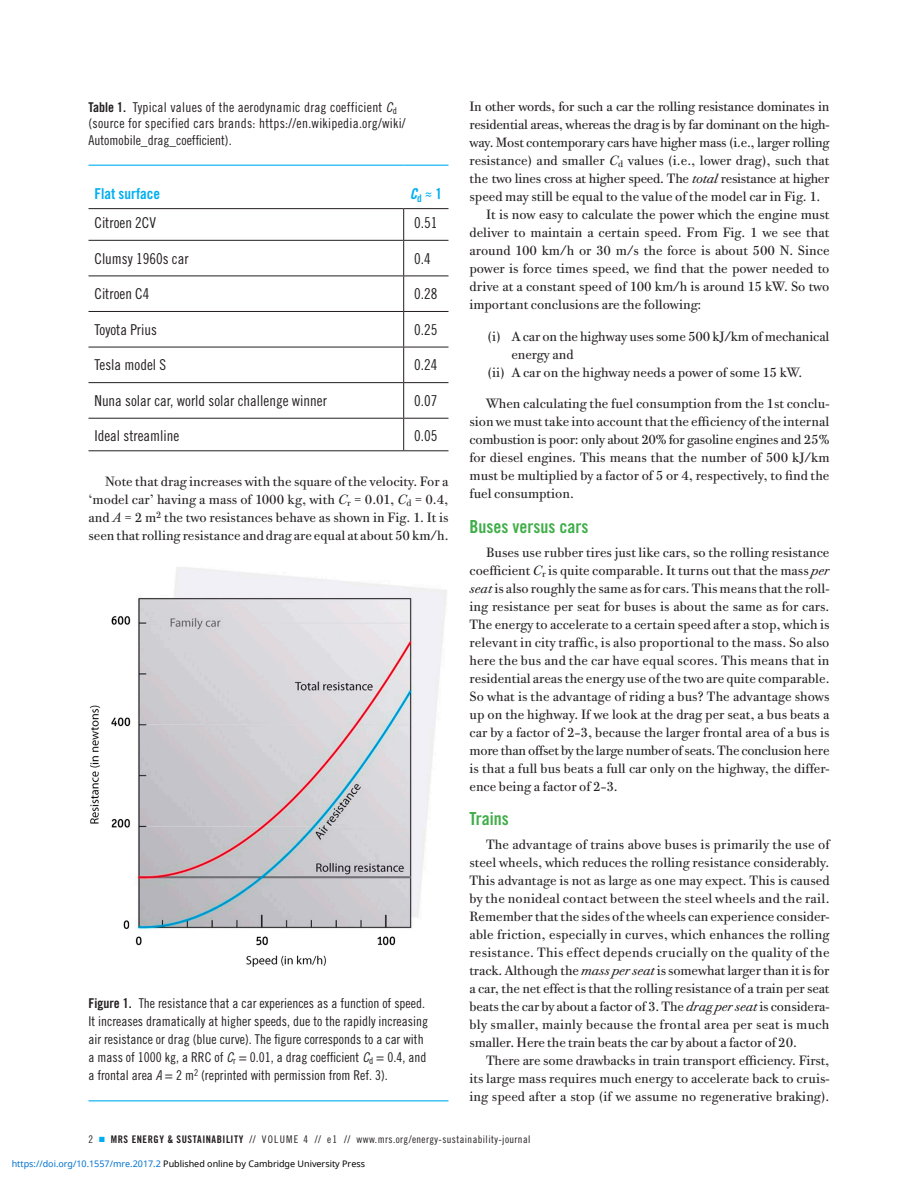
<style>
.page{position:relative;width:918px;height:1188px;background:#fff}
.page>*{position:absolute;margin:0;border:0;box-sizing:border-box;transform-origin:0 0}
.section-a{font:18px "Trade Gothic LT Std Bd Cn 20";color:#40ae49}
.tbody{font:15px "Trade Gothic LT Std Cn 18";color:#231f20}
.thead{font:15px "Trade Gothic LT Std Bd Cn 20";color:#00aeef}
.text_flush{font:13.5px/18px "Bodoni Twe ITC";color:#231f20;text-align:justify}
.text{font:13.5px/18px "Bodoni Twe ITC";color:#231f20;text-align:justify}
.figure-caption{font:13.5px/18px "Trade Gothic LT Std Cn 18";color:#231f20}
.table-caption{font:13.5px/16.5px "Trade Gothic LT Std Cn 18";letter-spacing:.02em;color:#231f20}
.number-list1{font:13.5px/18px "Bodoni Twe ITC";letter-spacing:-.01em;color:#231f20}
.LRF{font:10.5px "Trade Gothic LT Std Cn 18";letter-spacing:.04em;color:#231f20}
.t1{font:9px "Noto Sans";color:#000}
.s1{font-family:"Trade Gothic LT Std Bd Cn 20"}
.s2{font-family:"Trade Gothic LT Std Cn 18 Obl"}
.s3{font-family:"Trade Gothic LT Std Bd Cn 20 Obl"}
.s4{font-style:italic}
.s5{color:#00aeef}
.s6{color:#0172cf}
</style>
<div class="page">
<hr style="left:88px;top:1100px;width:360px;height:1px;background:#00aeef">
<img style="left:89px;top:567px;width:358px;height:400px">
<hr style="left:88px;top:165px;width:316px;height:1px;background:#00aeef">
<hr style="left:404px;top:165px;width:44px;height:1px;background:#00aeef">
<hr style="left:88px;top:208px;width:316px;height:1px;background:#231f20">
<hr style="left:404px;top:208px;width:44px;height:1px;background:#231f20">
<hr style="left:403px;top:209px;width:1px;height:31px;background:#231f20">
<hr style="left:88px;top:240px;width:316px;height:1px;background:#231f20">
<hr style="left:404px;top:240px;width:44px;height:1px;background:#231f20">
<hr style="left:403px;top:241px;width:1px;height:35px;background:#231f20">
<hr style="left:88px;top:276px;width:316px;height:1px;background:#231f20">
<hr style="left:404px;top:276px;width:44px;height:1px;background:#231f20">
<hr style="left:403px;top:276px;width:1px;height:35px;background:#231f20">
<hr style="left:88px;top:311px;width:316px;height:1px;background:#231f20">
<hr style="left:404px;top:311px;width:44px;height:1px;background:#231f20">
<hr style="left:403px;top:312px;width:1px;height:35px;background:#231f20">
<hr style="left:88px;top:347px;width:316px;height:1px;background:#231f20">
<hr style="left:404px;top:347px;width:44px;height:1px;background:#231f20">
<hr style="left:403px;top:347px;width:1px;height:35px;background:#231f20">
<hr style="left:88px;top:382px;width:316px;height:1px;background:#231f20">
<hr style="left:404px;top:382px;width:44px;height:1px;background:#231f20">
<hr style="left:403px;top:383px;width:1px;height:35px;background:#231f20">
<hr style="left:88px;top:418px;width:316px;height:1px;background:#231f20">
<hr style="left:404px;top:418px;width:44px;height:1px;background:#231f20">
<hr style="left:403px;top:419px;width:1px;height:31px;background:#231f20">
<hr style="left:88px;top:450px;width:316px;height:1px;background:#231f20">
<hr style="left:404px;top:450px;width:44px;height:1px;background:#231f20">
<p class="table-caption" style="left:88px;top:99px;width:319px"><span class="s1">Table 1.</span> Typical values of the aerodynamic drag coefficient <span class="s2">C</span><sub>d </sub>(source for specified cars brands: https://en.wikipedia.org/wiki/<br>Automobile_drag_coefficient).</p>
<p class="thead" style="left:94px;top:185px;width:67px">Flat surface</p>
<p class="thead" style="left:410px;top:185px;width:34px"><span class="s3">C</span><sub>d</sub> ≈ 1</p>
<p class="tbody" style="left:94px;top:214px;width:63px">Citroen 2CV</p>
<p class="tbody" style="left:414px;top:214px;width:25px">0.51</p>
<p class="tbody" style="left:94px;top:249px;width:96px">Clumsy 1960s car</p>
<p class="tbody" style="left:414px;top:249px;width:18px">0.4</p>
<p class="tbody" style="left:94px;top:285px;width:56px">Citroen C4</p>
<p class="tbody" style="left:414px;top:285px;width:25px">0.28</p>
<p class="tbody" style="left:94px;top:320px;width:64px">Toyota Prius</p>
<p class="tbody" style="left:414px;top:320px;width:25px">0.25</p>
<p class="tbody" style="left:94px;top:356px;width:73px">Tesla model S</p>
<p class="tbody" style="left:414px;top:356px;width:25px">0.24</p>
<p class="tbody" style="left:94px;top:392px;width:234px">Nuna solar car, world solar challenge winner</p>
<p class="tbody" style="left:414px;top:392px;width:25px">0.07</p>
<p class="tbody" style="left:94px;top:427px;width:86px">Ideal streamline</p>
<p class="tbody" style="left:414px;top:427px;width:25px">0.05</p>
<p class="text" style="left:88px;top:472px;width:362px;text-indent:16px">Note that drag increases with the square of the velocity. For a ‘model car’ having a mass of 1000 kg, with <span class="s4">C</span><sub>r</sub> = 0.01, <span class="s4">C</span><sub>d</sub> = 0.4, and <span class="s4">A</span> = 2 m<sup>2</sup> the two resistances behave as shown in Fig. 1. It is seen that rolling resistance and drag are equal at about 50 km/h.</p>
<p class="figure-caption" style="left:88px;top:994px;width:341px"><span class="s1">Figure 1.</span> The resistance that a car experiences as a function of speed.<br>It increases dramatically at higher speeds, due to the rapidly increasing air resistance or drag (blue curve). The figure corresponds to a car with a mass of 1000 kg, a RRC of <span class="s2">C</span><sub>r</sub> = 0.01, a drag coefficient <span class="s2">C</span><sub>d</sub> = 0.4, and a frontal area <span class="s2">A</span> = 2 m<sup>2</sup> (reprinted with permission from Ref. 3).</p>
<p class="text" style="left:470px;top:98px;width:362px">In other words, for such a car the rolling resistance dominates in residential areas, whereas the drag is by far dominant on the high&shy;way. Most contemporary cars have higher mass (i.e., larger rolling resistance) and smaller <span class="s4">C</span><sub>d</sub> values (i.e., lower drag), such that the two lines cross at higher speed. The <span class="s4">total</span> resistance at higher speed may still be equal to the value of the model car in Fig. 1.</p>
<p class="text" style="left:470px;top:206px;width:362px;text-indent:16px">It is now easy to calculate the power which the engine must deliver to maintain a certain speed. From Fig. 1 we see that around 100 km/h or 30 m/s the force is about 500 N. Since power is force times speed, we find that the power needed to drive at a constant speed of 100 km/h is around 15 kW. So two important conclusions are the following:</p>
<p class="number-list1" style="left:512px;top:327px;width:319px;text-indent:-24px">(i) A car on the highway uses some 500 kJ/km of mechanical energy and</p>
<p class="number-list1" style="left:487px;top:363px;width:317px">(ii) A car on the highway needs a power of some 15 kW.</p>
<p class="text_flush" style="left:470px;top:395px;width:362px;text-indent:16px">When calculating the fuel consumption from the 1st conclu&shy;sion we must take into account that the efficiency of the internal combustion is poor: only about 20% for gasoline engines and 25% for diesel engines. This means that the number of 500 kJ/km must be multiplied by a factor of 5 or 4, respectively, to find the fuel consumption.</p>
<p class="section-a" style="left:470px;top:516px;width:120px">Buses versus cars</p>
<p class="text_flush" style="left:470px;top:544px;width:362px;text-indent:16px">Buses use rubber tires just like cars, so the rolling resistance coefficient <span class="s4">C</span><sub>r</sub> is quite comparable. It turns out that the mass <span class="s4">per seat</span> is also roughly the same as for cars. This means that the roll&shy;ing resistance per seat for buses is about the same as for cars.<br>The energy to accelerate to a certain speed after a stop, which is relevant in city traffic, is also proportional to the mass. So also here the bus and the car have equal scores. This means that in residential areas the energy use of the two are quite comparable.<br>So what is the advantage of riding a bus? The advantage shows up on the highway. If we look at the drag per seat, a bus beats a car by a factor of 2–3, because the larger frontal area of a bus is more than offset by the large number of seats. The conclusion here is that a full bus beats a full car only on the highway, the differ&shy;ence being a factor of 2–3.</p>
<p class="section-a" style="left:470px;top:808px;width:41px">Trains</p>
<p class="text_flush" style="left:470px;top:836px;width:362px;text-indent:16px">The advantage of trains above buses is primarily the use of steel wheels, which reduces the rolling resistance considerably.<br>This advantage is not as large as one may expect. This is caused by the nonideal contact between the steel wheels and the rail.<br>Remember that the sides of the wheels can experience consider&shy;able friction, especially in curves, which enhances the rolling resistance. This effect depends crucially on the quality of the track. Although the <span class="s4">mass per seat</span> is somewhat larger than it is for a car, the net effect is that the rolling resistance of a train per seat beats the car by about a factor of 3. The <span class="s4">drag per seat</span> is considera&shy;bly smaller, mainly because the frontal area per seat is much smaller. Here the train beats the car by about a factor of 20.</p>
<p class="text" style="left:470px;top:1052px;width:362px;text-indent:16px">There are some drawbacks in train transport efficiency. First, its large mass requires much energy to accelerate back to cruis&shy;ing speed after a stop (if we assume no regenerative braking).</p>
<p class="LRF" style="left:88px;top:1133px;width:443px">2 <span class="s5">■</span> <span class="s1">MRS ENERGY &amp; SUSTAINABILITY</span> // VOLUME 4 // e1 // www.mrs.org/energy-sustainability-journal</p>
<p class="t1" style="left:12px;top:1157px;width:355px"><span class="s6">https://doi.org/10.1557/mre.2017.2</span> Published online by Cambridge University Press</p>
</div>
